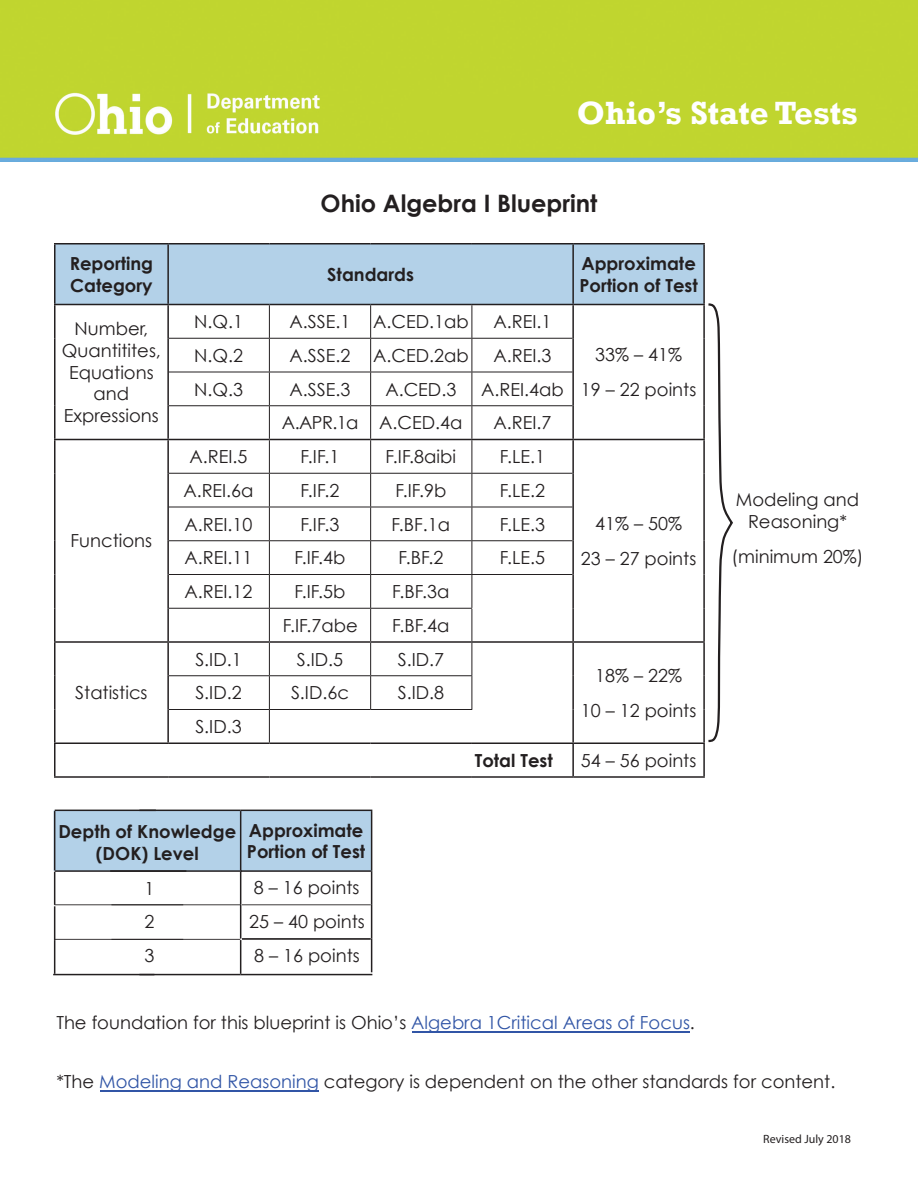
<style>
.page{position:relative;width:918px;height:1188px;background:#fff}
.page>*{position:absolute;margin:0;border:0;box-sizing:border-box;transform-origin:0 0}
.t1{font:700 33px "Rockwell";color:#fff}
.t2{font:700 24px "Century Gothic";color:#231f20}
.t3{font:18px/21.8px "Century Gothic";color:#231f20;text-align:center}
.t4{font:700 18px/21.8px "Century Gothic";color:#231f20}
.t5{font:12px "Myriad Pro";color:#231f20}
.s1{color:#3155a6}
</style>
<div class="page">
<div style="left:0;top:0;width:918px;height:162px;background:#c0d52f"></div>
<hr style="left:54px;top:243px;width:114px;height:1px;background:#231f20">
<hr style="left:54px;top:244px;width:2px;height:60px;background:#231f20">
<hr style="left:573px;top:243px;width:132px;height:1px;background:#231f20">
<hr style="left:54px;top:440px;width:2px;height:33px;background:#231f20">
<hr style="left:54px;top:473px;width:2px;height:34px;background:#231f20">
<hr style="left:54px;top:507px;width:2px;height:34px;background:#231f20">
<hr style="left:54px;top:541px;width:2px;height:33px;background:#231f20">
<hr style="left:54px;top:574px;width:2px;height:34px;background:#231f20">
<hr style="left:54px;top:608px;width:2px;height:33px;background:#231f20">
<hr style="left:54px;top:643px;width:2px;height:33px;background:#231f20">
<hr style="left:54px;top:676px;width:2px;height:34px;background:#231f20">
<hr style="left:54px;top:710px;width:2px;height:32px;background:#231f20">
<hr style="left:54px;top:641px;width:114px;height:2px;background:#231f20">
<hr style="left:54px;top:742px;width:114px;height:2px;background:#231f20">
<hr style="left:54px;top:744px;width:2px;height:32px;background:#231f20">
<hr style="left:572px;top:744px;width:2px;height:32px;background:#231f20">
<hr style="left:703px;top:744px;width:2px;height:32px;background:#231f20">
<hr style="left:54px;top:776px;width:114px;height:2px;background:#231f20">
<hr style="left:168px;top:776px;width:101px;height:2px;background:#231f20">
<hr style="left:269px;top:776px;width:102px;height:2px;background:#231f20">
<hr style="left:371px;top:776px;width:101px;height:2px;background:#231f20">
<hr style="left:472px;top:776px;width:101px;height:2px;background:#231f20">
<hr style="left:573px;top:776px;width:132px;height:2px;background:#231f20">
<hr style="left:573px;top:742px;width:132px;height:2px;background:#231f20">
<hr style="left:168px;top:243px;width:101px;height:1px;background:#231f20">
<hr style="left:269px;top:243px;width:102px;height:1px;background:#231f20">
<hr style="left:371px;top:243px;width:101px;height:1px;background:#231f20">
<hr style="left:472px;top:243px;width:101px;height:1px;background:#231f20">
<hr style="left:54px;top:304px;width:114px;height:1px;background:#231f20">
<hr style="left:54px;top:305px;width:2px;height:33px;background:#231f20">
<hr style="left:54px;top:338px;width:2px;height:34px;background:#231f20">
<hr style="left:54px;top:372px;width:2px;height:34px;background:#231f20">
<hr style="left:54px;top:406px;width:2px;height:33px;background:#231f20">
<hr style="left:54px;top:439px;width:114px;height:1px;background:#231f20">
<hr style="left:168px;top:742px;width:101px;height:2px;background:#231f20">
<hr style="left:269px;top:742px;width:102px;height:2px;background:#231f20">
<hr style="left:371px;top:742px;width:101px;height:2px;background:#231f20">
<hr style="left:472px;top:742px;width:101px;height:2px;background:#231f20">
<svg style="left:55px;top:244px;width:678px;height:499px"></svg>
<div style="left:408px;top:96px;width:462px;height:33px;background:#c0d52f"></div>
<hr style="left:412px;top:1031px;width:277px;height:1px;background:#3155a6">
<hr style="left:100px;top:1090px;width:218px;height:1px;background:#3155a6">
<div style="left:54px;top:810px;width:317px;height:61px;background:#b3d1e8"></div>
<hr style="left:241px;top:810px;width:131px;height:1px;background:#231f20">
<hr style="left:371px;top:811px;width:1px;height:59px;background:#231f20">
<hr style="left:54px;top:811px;width:1px;height:59px;background:#231f20">
<hr style="left:55px;top:810px;width:101px;height:1px;background:#231f20">
<hr style="left:139px;top:810px;width:102px;height:1px;background:#231f20">
<hr style="left:240px;top:811px;width:1px;height:59px;background:#231f20">
<hr style="left:241px;top:870px;width:131px;height:2px;background:#231f20">
<hr style="left:371px;top:872px;width:1px;height:33px;background:#231f20">
<hr style="left:371px;top:905px;width:1px;height:34px;background:#231f20">
<hr style="left:371px;top:939px;width:1px;height:33px;background:#231f20">
<hr style="left:241px;top:974px;width:131px;height:1px;background:#231f20">
<hr style="left:54px;top:872px;width:1px;height:33px;background:#231f20">
<hr style="left:240px;top:872px;width:1px;height:33px;background:#231f20">
<hr style="left:54px;top:906px;width:1px;height:34px;background:#231f20">
<hr style="left:240px;top:905px;width:1px;height:34px;background:#231f20">
<hr style="left:54px;top:940px;width:1px;height:34px;background:#231f20">
<hr style="left:240px;top:940px;width:1px;height:34px;background:#231f20">
<hr style="left:53px;top:974px;width:101px;height:1px;background:#231f20">
<hr style="left:139px;top:974px;width:102px;height:1px;background:#231f20">
<hr style="left:242px;top:904px;width:129px;height:1px;background:#231f20">
<hr style="left:242px;top:938px;width:129px;height:1px;background:#231f20">
<hr style="left:55px;top:870px;width:131px;height:2px;background:#231f20">
<hr style="left:110px;top:870px;width:132px;height:2px;background:#231f20">
<hr style="left:111px;top:904px;width:129px;height:1px;background:#231f20">
<hr style="left:242px;top:939px;width:129px;height:1px;background:#231f20">
<hr style="left:111px;top:939px;width:129px;height:1px;background:#231f20">
<hr style="left:54px;top:904px;width:129px;height:1px;background:#231f20">
<hr style="left:54px;top:939px;width:129px;height:1px;background:#231f20">
<h1 class="t1" style="left:577px;top:92px;width:283px">Ohio’s State Tests</h1>
<h2 class="t2" style="left:321px;top:185px;width:278px">Ohio Algebra I Blueprint</h2>
<p class="t4" style="left:70px;top:252px;width:85px">Reporting<br>Category</p>
<p class="t4" style="left:327px;top:263px;width:88px">Standards</p>
<p class="t4" style="left:579px;top:252px;width:120px">Approximate<br>Portion of Test</p>
<p class="t3" style="left:62px;top:318px;width:101px">Number,<br>Quantitites,<br>Equations and<br>Expressions</p>
<p class="t3" style="left:194px;top:310px;width:50px">N.Q.1</p>
<p class="t3" style="left:290px;top:310px;width:62px">A.SSE.1</p>
<p class="t3" style="left:373px;top:310px;width:97px">A.CED.1ab</p>
<p class="t3" style="left:494px;top:310px;width:59px">A.REI.1</p>
<p class="t3" style="left:581px;top:337px;width:117px;line-height:35.2px">33% – 41%<br>19 – 22 points</p>
<p class="t3" style="left:194px;top:344px;width:50px">N.Q.2</p>
<p class="t3" style="left:290px;top:344px;width:62px">A.SSE.2</p>
<p class="t3" style="left:373px;top:344px;width:97px">A.CED.2ab</p>
<p class="t3" style="left:494px;top:344px;width:59px">A.REI.3</p>
<p class="t3" style="left:194px;top:378px;width:50px">N.Q.3</p>
<p class="t3" style="left:290px;top:378px;width:62px">A.SSE.3</p>
<p class="t3" style="left:385px;top:378px;width:72px">A.CED.3</p>
<p class="t3" style="left:481px;top:378px;width:84px">A.REI.4ab</p>
<p class="t3" style="left:379px;top:412px;width:85px">A.CED.4a</p>
<p class="t3" style="left:494px;top:412px;width:59px">A.REI.7</p>
<p class="t3" style="left:282px;top:412px;width:78px">A.APR.1a</p>
<p class="t3" style="left:71px;top:530px;width:83px">Functions</p>
<p class="t3" style="left:75px;top:682px;width:74px">Statistics</p>
<p class="t3" style="left:190px;top:445px;width:59px">A.REI.5</p>
<p class="t3" style="left:386px;top:445px;width:72px">F.IF.8aibi</p>
<p class="t3" style="left:500px;top:445px;width:47px">F.LE.1</p>
<p class="t3" style="left:301px;top:439px;width:40px;line-height:33.8px;text-align:left">F.IF.1<br>F.IF.2</p>
<p class="t3" style="left:183px;top:479px;width:72px">A.REI.6a</p>
<p class="t3" style="left:395px;top:479px;width:52px">F.IF.9b</p>
<p class="t3" style="left:500px;top:479px;width:47px">F.LE.2</p>
<p class="t3" style="left:185px;top:513px;width:69px">A.REI.10</p>
<p class="t3" style="left:301px;top:513px;width:40px">F.IF.3</p>
<p class="t3" style="left:392px;top:513px;width:60px">F.BF.1a</p>
<p class="t3" style="left:500px;top:513px;width:47px">F.LE.3</p>
<p class="t3" style="left:185px;top:547px;width:69px">A.REI.11</p>
<p class="t3" style="left:295px;top:547px;width:52px">F.IF.4b</p>
<p class="t3" style="left:398px;top:547px;width:46px">F.BF.2</p>
<p class="t3" style="left:500px;top:547px;width:47px">F.LE.5</p>
<p class="t3" style="left:185px;top:580px;width:69px">A.REI.12</p>
<p class="t3" style="left:295px;top:580px;width:52px">F.IF.5b</p>
<p class="t3" style="left:392px;top:580px;width:59px">F.BF.3a</p>
<p class="t3" style="left:283px;top:614px;width:76px">F.IF.7abe</p>
<p class="t3" style="left:392px;top:614px;width:59px">F.BF.4a</p>
<p class="t3" style="left:195px;top:648px;width:48px">S.ID.1</p>
<p class="t3" style="left:297px;top:648px;width:48px">S.ID.5</p>
<p class="t3" style="left:398px;top:648px;width:48px">S.ID.7</p>
<p class="t3" style="left:195px;top:682px;width:48px">S.ID.2</p>
<p class="t3" style="left:291px;top:682px;width:60px">S.ID.6c</p>
<p class="t3" style="left:398px;top:682px;width:48px">S.ID.8</p>
<p class="t3" style="left:195px;top:715px;width:48px">S.ID.3</p>
<p class="t3" style="left:581px;top:505px;width:117px;line-height:35.2px">41% – 50%<br>23 – 27 points</p>
<p class="t3" style="left:581px;top:657px;width:117px;line-height:35.2px">18% – 22%<br>10 – 12 points</p>
<p class="t4" style="left:475px;top:749px;width:80px">Total Test</p>
<p class="t3" style="left:581px;top:749px;width:117px">54 – 56 points</p>
<p class="t4" style="left:58px;top:820px;width:179px;text-align:center">Depth of Knowledge (DOK) Level</p>
<p class="t4" style="left:247px;top:818px;width:120px">Approximate<br>Portion of Test</p>
<p class="t3" style="left:145px;top:877px;width:11px">1</p>
<p class="t3" style="left:145px;top:905px;width:11px;line-height:33.8px;text-align:left">2<br>3</p>
<p class="t3" style="left:254px;top:876px;width:107px">8 – 16 points</p>
<p class="t3" style="left:249px;top:904px;width:117px;line-height:33.8px;text-align:left">25 – 40 points<br>8 – 16 points</p>
<p class="t3" style="left:56px;top:1011px;width:640px">The foundation for this blueprint is Ohio’s <span class="s1">Algebra 1Critical Areas of Focus</span>.</p>
<p class="t3" style="left:736px;top:488px;width:125px">Modeling and<br>Reasoning*</p>
<p class="t3" style="left:732px;top:545px;width:133px">(minimum 20%)</p>
<p class="t3" style="left:56px;top:1071px;width:781px">*The <span class="s1">Modeling and Reasoning</span> category is dependent on the other standards for content.</p>
<p class="t5" style="left:763px;top:1132px;width:89px">Revised July 2018</p>
</div>
